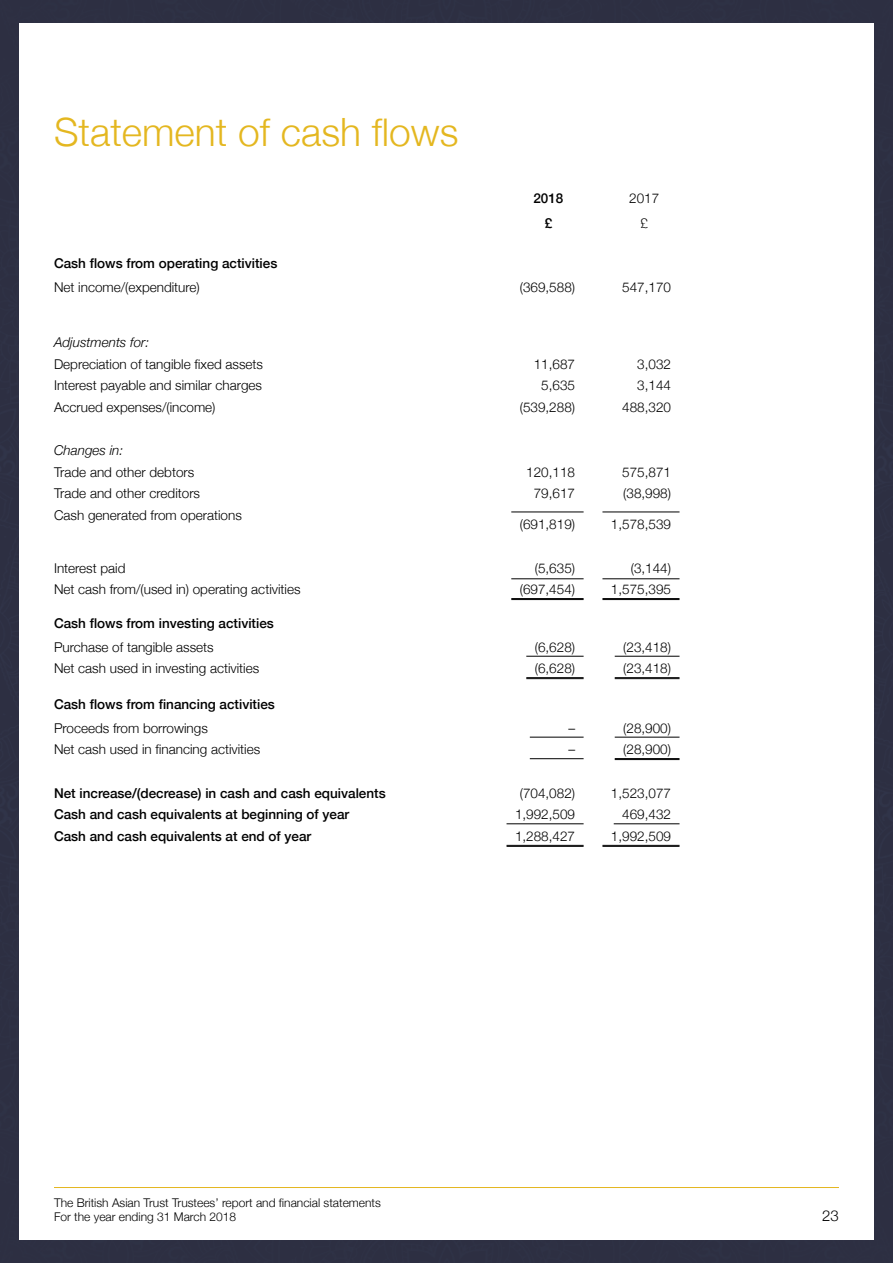
<style>
.page{position:relative;width:893px;height:1263px;background:#2d2f42}
.page>*{position:absolute;margin:0;border:0;box-sizing:border-box;transform-origin:0 0}
.L1_-_section_titles{font:300 39px "Helvetica Neue";color:#e4b720}
.t1{font:300 15px "Helvetica Neue";color:#000}
.Table_text_-_Light{font:300 13.5px "Helvetica Neue";color:#000}
.Table_text_-_regular{font:500 13.5px "Helvetica Neue";color:#000}
.Single_underline{font:300 13.5px "Helvetica Neue";color:#000}
.Double_underline{font:300 13.5px "Helvetica Neue";color:#000}
.Table_text_-_Light-2{font:italic 300 13.5px "Helvetica Neue";color:#000}
.Single_overline{font:300 13.5px "Helvetica Neue";color:#000}
.Single_on_top___Doub{font:300 13.5px "Helvetica Neue";color:#000}
.Table_text_-_Light-3{font:500 13.5px "Helvetica Neue";color:#000}
.t2{font:300 12px/14.4px "Helvetica Neue";color:#000}
</style>
<div class="page">
<div style="left:19px;top:23px;width:855px;height:1216px;background:#fff"></div>
<hr style="left:511px;top:512px;width:73px;height:1px;background:#000">
<hr style="left:602px;top:512px;width:77px;height:1px;background:#000">
<hr style="left:511px;top:578px;width:73px;height:1px;background:#000">
<hr style="left:511px;top:598px;width:73px;height:1px;background:#000">
<hr style="left:511px;top:599px;width:73px;height:1px;background:#000">
<hr style="left:602px;top:578px;width:77px;height:1px;background:#000">
<hr style="left:602px;top:598px;width:77px;height:1px;background:#000">
<hr style="left:602px;top:599px;width:77px;height:1px;background:#000">
<hr style="left:526px;top:656px;width:58px;height:1px;background:#000">
<hr style="left:615px;top:656px;width:64px;height:1px;background:#000">
<hr style="left:526px;top:677px;width:58px;height:1px;background:#000">
<hr style="left:526px;top:678px;width:58px;height:1px;background:#000">
<hr style="left:615px;top:677px;width:64px;height:1px;background:#000">
<hr style="left:615px;top:678px;width:64px;height:1px;background:#000">
<hr style="left:530px;top:737px;width:54px;height:1px;background:#000">
<hr style="left:615px;top:737px;width:64px;height:1px;background:#000">
<hr style="left:530px;top:758px;width:54px;height:1px;background:#000">
<hr style="left:615px;top:758px;width:64px;height:1px;background:#000">
<hr style="left:615px;top:759px;width:64px;height:1px;background:#000">
<hr style="left:506px;top:823px;width:78px;height:1px;background:#000">
<hr style="left:614px;top:823px;width:65px;height:1px;background:#000">
<hr style="left:506px;top:845px;width:78px;height:1px;background:#000">
<hr style="left:506px;top:846px;width:78px;height:1px;background:#000">
<hr style="left:602px;top:845px;width:77px;height:1px;background:#000">
<hr style="left:602px;top:846px;width:77px;height:1px;background:#000">
<hr style="left:54px;top:1187px;width:785px;height:1px;background:#e4b720">
<p class="L1_-_section_titles" style="left:54px;top:100px;width:406px">Statement of cash flows</p>
<p class="Table_text_-_Light-3" style="left:533px;top:188px;width:32px">2018</p>
<p class="Table_text_-_Light" style="left:629px;top:188px;width:32px">2017</p>
<p class="Table_text_-_Light-3" style="left:545px;top:213px;width:9px">£</p>
<p class="Table_text_-_Light" style="left:641px;top:213px;width:9px">£</p>
<p class="Table_text_-_regular" style="left:54px;top:253px;width:225px">Cash flows from operating activities</p>
<p class="Table_text_-_Light" style="left:54px;top:276px;width:147px">Net income/(expenditure)</p>
<p class="Table_text_-_Light" style="left:520px;top:276px;width:57px">(369,588)</p>
<p class="Table_text_-_Light" style="left:622px;top:276px;width:50px">547,170</p>
<p class="Table_text_-_Light-2" style="left:54px;top:332px;width:97px">Adjustments for:</p>
<p class="Table_text_-_Light" style="left:54px;top:353px;width:211px">Depreciation of tangible fixed assets</p>
<p class="Table_text_-_Light" style="left:534px;top:353px;width:43px">11,687</p>
<p class="Table_text_-_Light" style="left:637px;top:353px;width:35px">3,032</p>
<p class="Table_text_-_Light" style="left:54px;top:375px;width:210px">Interest payable and similar charges</p>
<p class="Table_text_-_Light" style="left:541px;top:375px;width:35px">5,635</p>
<p class="Table_text_-_Light" style="left:637px;top:375px;width:35px">3,144</p>
<p class="Table_text_-_Light" style="left:54px;top:396px;width:163px">Accrued expenses/(income)</p>
<p class="Table_text_-_Light" style="left:520px;top:396px;width:57px">(539,288)</p>
<p class="Table_text_-_Light" style="left:622px;top:396px;width:50px">488,320</p>
<p class="Table_text_-_Light-2" style="left:54px;top:439px;width:71px">Changes in:</p>
<p class="Table_text_-_Light" style="left:54px;top:461px;width:142px">Trade and other debtors</p>
<p class="Table_text_-_Light" style="left:526px;top:461px;width:50px">120,118</p>
<p class="Table_text_-_Light" style="left:622px;top:461px;width:50px">575,871</p>
<p class="Table_text_-_Light" style="left:54px;top:483px;width:148px">Trade and other creditors</p>
<p class="Table_text_-_Light" style="left:534px;top:483px;width:43px">79,617</p>
<p class="Table_text_-_Light" style="left:623px;top:483px;width:49px">(38,998)</p>
<p class="Table_text_-_Light" style="left:54px;top:504px;width:189px">Cash generated from operations</p>
<p class="Single_overline" style="left:520px;top:514px;width:57px">(691,819)</p>
<p class="Single_overline" style="left:611px;top:514px;width:62px">1,578,539</p>
<p class="Table_text_-_Light" style="left:54px;top:557px;width:73px">Interest paid</p>
<p class="Table_text_-_Light" style="left:535px;top:557px;width:42px">(5,635)</p>
<p class="Table_text_-_Light" style="left:631px;top:557px;width:42px">(3,144)</p>
<p class="Table_text_-_Light" style="left:54px;top:578px;width:248px">Net cash from/(used in) operating activities</p>
<p class="Single_on_top___Doub" style="left:520px;top:578px;width:57px">(697,454)</p>
<p class="Single_on_top___Doub" style="left:611px;top:578px;width:62px">1,575,395</p>
<p class="Table_text_-_regular" style="left:54px;top:613px;width:221px">Cash flows from investing activities</p>
<p class="Table_text_-_Light" style="left:54px;top:636px;width:161px">Purchase of tangible assets</p>
<p class="Single_underline" style="left:535px;top:636px;width:42px">(6,628)</p>
<p class="Single_underline" style="left:623px;top:636px;width:49px">(23,418)</p>
<p class="Table_text_-_Light" style="left:54px;top:657px;width:207px">Net cash used in investing activities</p>
<p class="Double_underline" style="left:535px;top:657px;width:42px">(6,628)</p>
<p class="Double_underline" style="left:623px;top:657px;width:49px">(23,418)</p>
<p class="Table_text_-_regular" style="left:54px;top:693px;width:222px">Cash flows from financing activities</p>
<p class="Table_text_-_Light" style="left:54px;top:717px;width:155px">Proceeds from borrowings</p>
<p class="Single_underline" style="left:568px;top:717px;width:8px">–</p>
<p class="Single_underline" style="left:623px;top:717px;width:49px">(28,900)</p>
<p class="Table_text_-_Light" style="left:54px;top:738px;width:208px">Net cash used in financing activities</p>
<p class="Single_underline" style="left:568px;top:738px;width:8px">–</p>
<p class="Double_underline" style="left:623px;top:738px;width:49px">(28,900)</p>
<p class="Table_text_-_regular" style="left:54px;top:782px;width:333px">Net increase/(decrease) in cash and cash equivalents</p>
<p class="Table_text_-_Light" style="left:520px;top:782px;width:57px">(704,082)</p>
<p class="Table_text_-_Light" style="left:611px;top:782px;width:62px">1,523,077</p>
<p class="Table_text_-_regular" style="left:54px;top:803px;width:297px">Cash and cash equivalents at beginning of year</p>
<p class="Single_underline" style="left:515px;top:803px;width:62px">1,992,509</p>
<p class="Single_underline" style="left:622px;top:803px;width:50px">469,432</p>
<p class="Table_text_-_regular" style="left:54px;top:825px;width:259px">Cash and cash equivalents at end of year</p>
<p class="Double_underline" style="left:515px;top:825px;width:62px">1,288,427</p>
<p class="Double_underline" style="left:611px;top:825px;width:62px">1,992,509</p>
<p class="t2" style="left:54px;top:1194px;width:328px">The British Asian Trust Trustees’ report and financial statements<br>For the year ending 31 March 2018</p>
<p class="t1" style="left:822px;top:1203px;width:18px">23</p>
</div>
